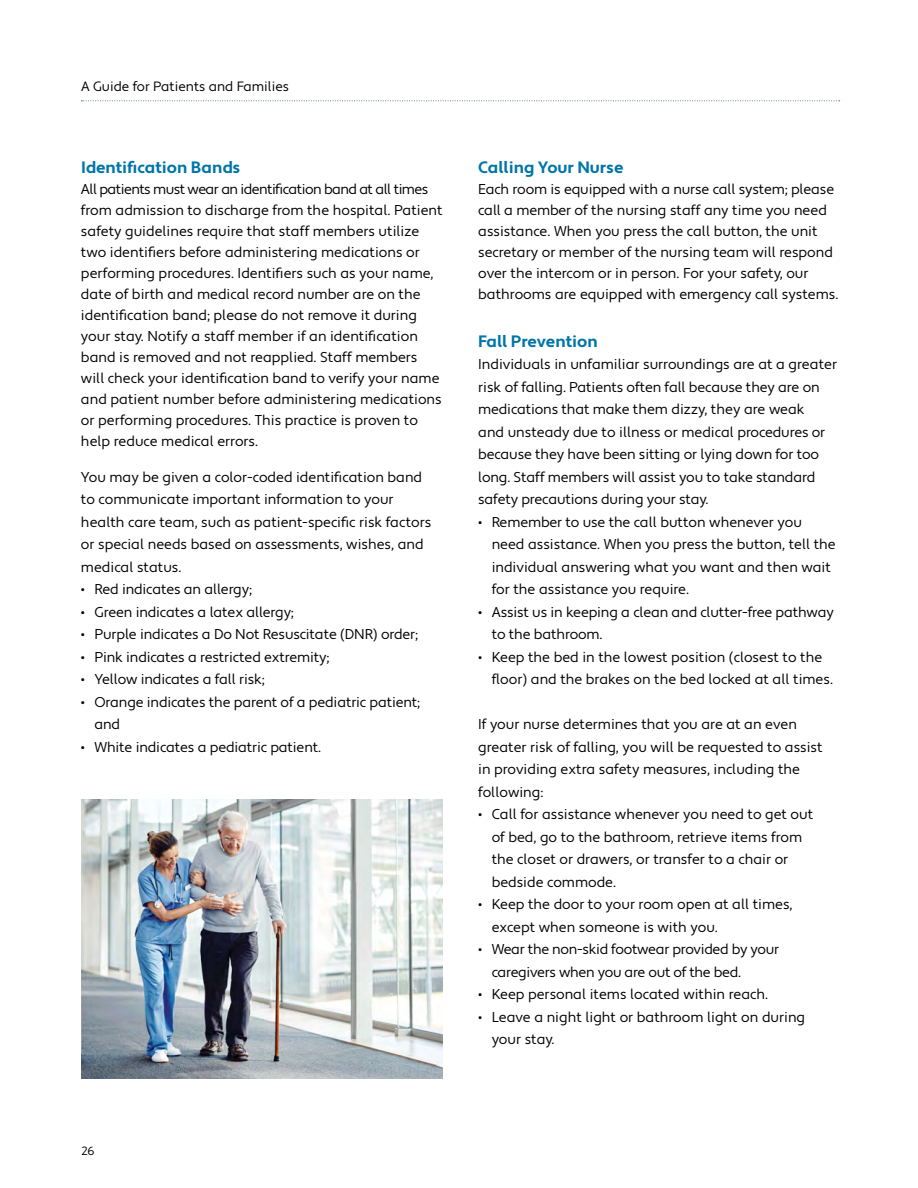
<style>
.page{position:relative;width:918px;height:1188px;background:#fff}
.page>*{position:absolute;margin:0;border:0;box-sizing:border-box;transform-origin:0 0}
.t1{font:700 16.5px "Apertura";color:#0075a8}
.t2{font:14.25px/22.5px "Apertura";color:#000}
.t3{font:14.25px/22.5px "Apertura";letter-spacing:-.02em;color:#000}
.t4{font:13.5px "Apertura";color:#000}
.t5{font:12px "Apertura";color:#000}
</style>
<div class="page">
<svg style="left:81px;top:100px;width:759px;height:1px"></svg>
<img style="left:81px;top:799px;width:362px;height:280px">
<p class="t4" style="left:81px;top:78px;width:210px">A Guide for Patients and Families</p>
<p class="t1" style="left:81px;top:158px;width:161px">Identification Bands</p>
<p class="t2" style="left:81px;top:179px;width:363px;line-height:21px">All patients must wear an identification band at all times from admission to discharge from the hospital. Patient safety guidelines require that staff members utilize two identifiers before administering medications or performing procedures. Identifiers such as your name, date of birth and medical record number are on the identification band; please do not remove it during your stay. Notify a staff member if an identification band is removed and not reapplied. Staff members will check your identification band to verify your name and patient number before administering medications or performing procedures. This practice is proven to help reduce medical errors.</p>
<p class="t2" style="left:81px;top:466px;width:352px">You may be given a color-coded identification band to communicate important information to your health care team, such as patient-specific risk factors or special needs based on assessments, wishes, and medical status.</p>
<p class="t2" style="left:81px;top:578px;width:173px">• Red indicates an allergy;</p>
<p class="t2" style="left:81px;top:601px;width:214px">• Green indicates a latex allergy;</p>
<p class="t2" style="left:81px;top:623px;width:339px">• Purple indicates a Do Not Resuscitate (DNR) order;</p>
<p class="t2" style="left:81px;top:646px;width:250px">• Pink indicates a restricted extremity;</p>
<p class="t2" style="left:81px;top:668px;width:185px">• Yellow indicates a fall risk;</p>
<p class="t2" style="left:94px;top:691px;width:327px;text-indent:-13px">• Orange indicates the parent of a pediatric patient; and</p>
<p class="t2" style="left:81px;top:736px;width:242px">• White indicates a pediatric patient.</p>
<p class="t1" style="left:478px;top:158px;width:147px">Calling Your Nurse</p>
<p class="t2" style="left:478px;top:179px;width:362px;line-height:21px">Each room is equipped with a nurse call system; please call a member of the nursing staff any time you need assistance. When you press the call button, the unit secretary or member of the nursing team will respond over the intercom or in person. For your safety, our bathrooms are equipped with emergency call systems.</p>
<p class="t1" style="left:478px;top:331px;width:121px">Fall Prevention</p>
<p class="t2" style="left:478px;top:353px;width:360px">Individuals in unfamiliar surroundings are at a greater risk of falling. Patients often fall because they are on medications that make them dizzy, they are weak<br>and unsteady due to illness or medical procedures or because they have been sitting or lying down for too long. Staff members will assist you to take standard safety precautions during your stay.</p>
<p class="t2" style="left:492px;top:511px;width:346px;text-indent:-13px">• Remember to use the call button whenever you need assistance. When you press the button, tell the individual answering what you want and then wait for the assistance you require.</p>
<p class="t2" style="left:492px;top:601px;width:344px;text-indent:-13px">• Assist us in keeping a clean and clutter-free pathway to the bathroom.</p>
<p class="t2" style="left:492px;top:646px;width:343px;text-indent:-13px">• Keep the bed in the lowest position (closest to the floor) and the brakes on the bed locked at all times.</p>
<p class="t2" style="left:478px;top:713px;width:346px">If your nurse determines that you are at an even greater risk of falling, you will be requested to assist in providing extra safety measures, including the following:</p>
<p class="t2" style="left:492px;top:803px;width:323px;text-indent:-13px">• Call for assistance whenever you need to get out of bed, go to the bathroom, retrieve items from the closet or drawers, or transfer to a chair or bedside commode.</p>
<p class="t2" style="left:492px;top:893px;width:302px;text-indent:-13px">• Keep the door to your room open at all times, except when someone is with you.</p>
<p class="t3" style="left:492px;top:938px;width:289px;text-indent:-13px">• Wear the non-skid footwear provided by your caregivers when you are out of the bed.</p>
<p class="t2" style="left:478px;top:983px;width:291px">• Keep personal items located within reach.</p>
<p class="t2" style="left:492px;top:1006px;width:315px;text-indent:-13px">• Leave a night light or bathroom light on during your stay.</p>
<p class="t5" style="left:81px;top:1143px;width:15px">26</p>
</div>
